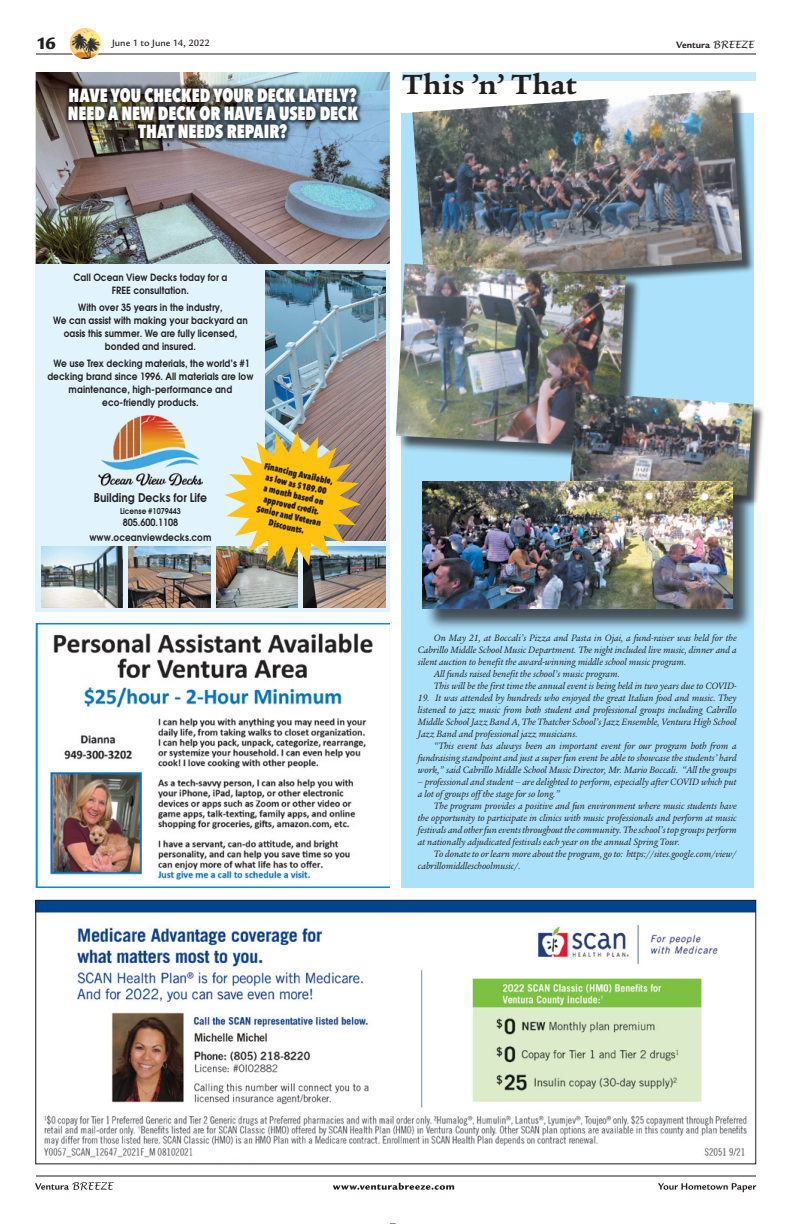
<style>
.page{position:relative;width:792px;height:1224px;background:#fff}
.page>*{position:absolute;margin:0;border:0;box-sizing:border-box;transform-origin:0 0}
.t1{font:700 30px "Legacy Serif";letter-spacing:.015em;color:#221e1f}
.t2{font:800 19px/18px "Avenir Next Condensed";color:#fff;text-align:center;scale:.9 1}
.t3{font:900 18px "Legacy Sans";color:#221e1f}
.t4{font:600 12px "Avant Garde";color:#231f20;scale:.9 1}
.t5{font:italic 10px/12px "Legacy Serif";color:#221e1f;text-align:justify}
.t6{font:600 10px/13px "Avant Garde";color:#231f20;text-align:center;scale:.9 1}
.t7{font:500 10px "Legacy Sans";color:#221e1f}
.t8{font:700 10px "Legacy Sans";letter-spacing:.005em;color:#221e1f}
.t9{font:800 9px/10.8px "Avenir Next Condensed";color:#231f20;text-align:center;scale:.9 1}
.t10{font:600 8px "Avant Garde";color:#231f20;scale:.9 1}
.s1{font-family:"Lucida Handwriting";font-weight:400;font-style:italic}
</style>
<div class="page">
<svg style="left:35px;top:1182px;width:721px;height:10px"></svg>
<hr style="left:36px;top:54px;width:720px;height:1px;background:#221e1f">
<hr style="left:36px;top:1176px;width:720px;height:1px;background:#221e1f">
<img style="left:69px;top:27px;width:32px;height:33px;border-radius:16px">
<div style="left:69px;top:27px;width:33px;height:33px;border:1px solid #fff;border-radius:50%"></div>
<img style="left:36px;top:72px;width:354px;height:193px">
<div style="left:36px;top:265px;width:354px;height:347px;background:#e1f4fd"></div>
<img style="left:265px;top:271px;width:120px;height:270px">
<img style="left:129px;top:546px;width:81px;height:62px">
<img style="left:41px;top:546px;width:82px;height:62px">
<img style="left:216px;top:546px;width:82px;height:62px">
<img style="left:304px;top:546px;width:81px;height:62px">
<img style="left:98px;top:414px;width:105px;height:72px">
<img style="left:63px;top:83px;width:300px;height:60px">
<img style="left:225px;top:432px;width:136px;height:136px">
<div style="left:402px;top:72px;width:354px;height:9px;background:#c7eafb"></div>
<img style="left:38px;top:902px;width:716px;height:256px">
<div style="left:36px;top:900px;width:720px;height:264px;border:1px solid #221e1f"></div>
<div style="left:401px;top:113px;width:353px;height:775px;background:#abe1fa"></div>
<div style="left:414px;top:92px;width:340px;height:203px;background:#221e1f;opacity:.75"></div>
<img style="left:412px;top:90px;width:330px;height:192px">
<div style="left:398px;top:266px;width:243px;height:197px;background:#221e1f;opacity:.75"></div>
<img style="left:396px;top:264px;width:230px;height:183px">
<div style="left:571px;top:394px;width:194px;height:114px;background:#221e1f;opacity:.75"></div>
<img style="left:570px;top:392px;width:183px;height:92px">
<div style="left:425px;top:484px;width:329px;height:147px;background:#221e1f;opacity:.75"></div>
<img style="left:422px;top:482px;width:310px;height:127px">
<svg style="left:36px;top:623px;width:354px;height:264px"></svg>
<h3 class="t3" style="left:36px;top:32px;width:21px">16</h3>
<p class="t7" style="left:112px;top:37px;width:99px">June 1 to June 14, 2022</p>
<p class="t8" style="left:676px;top:39px;width:79px">Ventura <span class="s1">BREEZE</span></p>
<h2 class="t2" style="left:68px;top:86px;width:324px">HAVE YOU CHECKED YOUR DECK LATELY?<br>NEED A NEW DECK OR HAVE A USED DECK<br>THAT NEEDS REPAIR?</h2>
<h1 class="t1" style="left:402px;top:67px;width:176px">This ’n’ That</h1>
<p class="t6" style="left:74px;top:271px;width:172px">Call Ocean View Decks today for a<br>FREE consultation.</p>
<p class="t6" style="left:53px;top:301px;width:218px">With over 35 years in the industry,<br>We can assist with making your backyard an oasis this summer. We are fully licensed, bonded and insured.</p>
<p class="t6" style="left:47px;top:357px;width:231px">We use Trex decking materials, the world’s #1 decking brand since 1996. All materials are low maintenance, high-performance and eco-friendly products.</p>
<p class="t4" style="left:94px;top:490px;width:127px">Building Decks for Life</p>
<p class="t10" style="left:120px;top:506px;width:69px">License #1079443</p>
<p class="t6" style="left:89px;top:515px;width:137px;line-height:15px">805.600.1108 www.oceanviewdecks.com</p>
<p class="t9" style="left:266px;top:461px;width:80px;rotate:13deg">Financing Available, as low as $189.00<br>a month based on approved credit.<br>Senior and Veteran<br>Discounts.</p>
<p class="t5" style="left:434px;top:632px;width:304px">On May 21, at Boccali’s Pizza and Pasta in Ojai, a fund-raiser was held for the</p>
<p class="t5" style="left:418px;top:644px;width:320px">Cabrillo Middle School Music Department. The night included live music, dinner and a</p>
<p class="t5" style="left:418px;top:656px;width:270px">silent auction to benefit the award-winning middle school music program.</p>
<p class="t5" style="left:434px;top:668px;width:188px">All funds raised benefit the school’s music program.</p>
<p class="t5" style="left:434px;top:680px;width:304px">This will be the first time the annual event is being held in two years due to COVID-</p>
<p class="t5" style="left:418px;top:692px;width:320px">19. It was attended by hundreds who enjoyed the great Italian food and music. They listened to jazz music from both student and professional groups including Cabrillo Middle School Jazz Band A, The Thatcher School’s Jazz Ensemble, Ventura High School Jazz Band and professional jazz musicians.</p>
<p class="t5" style="left:418px;top:740px;width:320px;text-indent:16px">“This event has always been an important event for our program both from a fundraising standpoint and just a super fun event be able to showcase the students’ hard work,” said Cabrillo Middle School Music Director, Mr. Mario Boccali. “All the groups</p>
<p class="t5" style="left:418px;top:776px;width:320px">– professional and student – are delighted to perform, especially after COVID which put a lot of groups off the stage for so long.”</p>
<p class="t5" style="left:418px;top:800px;width:320px;text-indent:16px">The program provides a positive and fun environment where music students have the opportunity to participate in clinics with music professionals and perform at music festivals and other fun events throughout the community. The school’s top groups perform at nationally adjudicated festivals each year on the annual Spring Tour.</p>
<p class="t5" style="left:418px;top:848px;width:320px;text-indent:16px">To donate to or learn more about the program, go to: https://sites.google.com/view/ cabrillomiddleschoolmusic/.</p>
</div>
